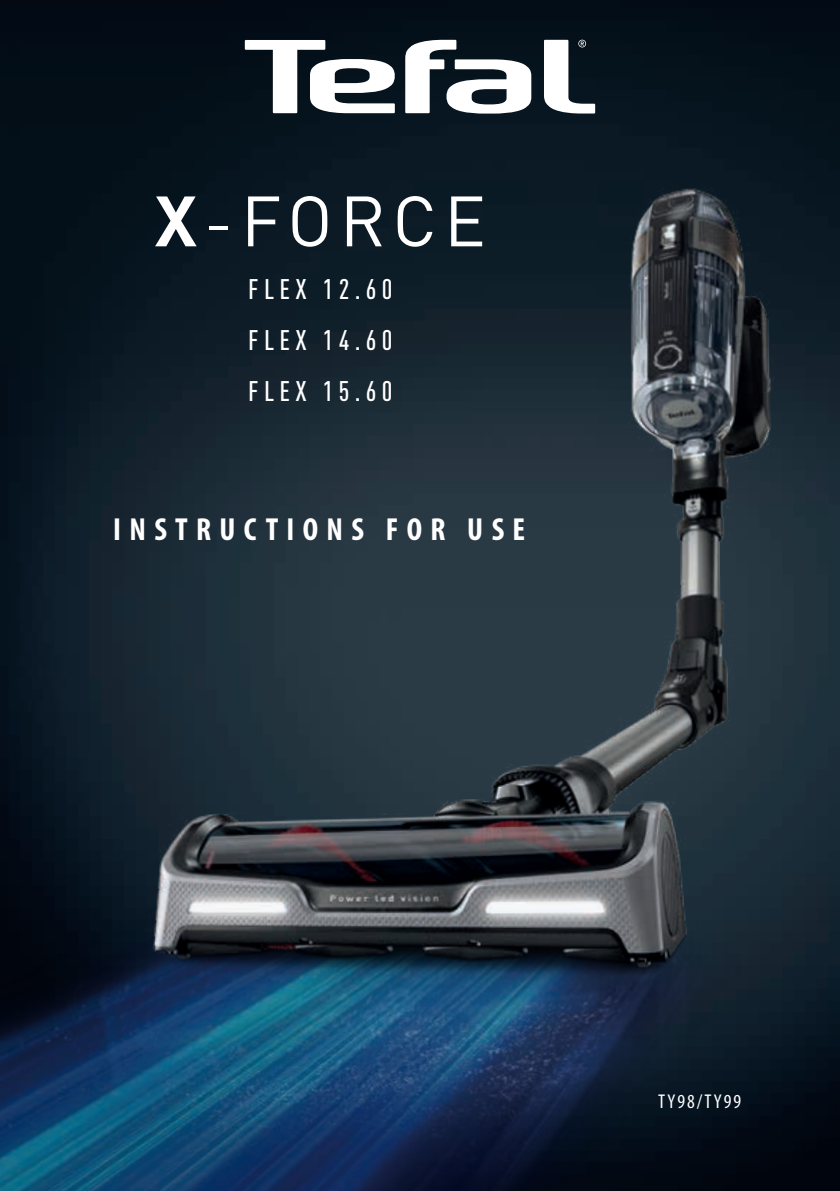
<style>
.page{position:relative;width:840px;height:1191px;background:#fff}
.page>*{position:absolute;margin:0;border:0;box-sizing:border-box;transform-origin:0 0}
.t1{font:70px "DIN Pro";letter-spacing:.095em;color:#fff}
.t2{font:700 condensed 32px "Myriad Pro";letter-spacing:.26em;color:#fff}
.t3{font:500 condensed 28px/50.6px "DIN Pro";letter-spacing:.19em;color:#fff;text-align:justify}
.t4{font:condensed 20px "Myriad Pro";letter-spacing:.1em;color:#fff}
.s1{font-weight:700}
.s2{font-weight:300}
</style>
<div class="page">
<img style="left:0;top:0;width:839px;height:1191px">
<img style="left:127px;top:170px;width:712px;height:840px">
<svg style="left:245px;top:40px;width:150px;height:73px"></svg>
<svg style="left:405px;top:40px;width:126px;height:74px"></svg>
<svg style="left:543px;top:40px;width:52px;height:74px"></svg>
<h1 class="t1" style="left:155px;top:166px;width:332px"><span class="s1">X</span><span class="s2">-</span>FORCE</h1>
<p class="t3" style="left:248px;top:262px;width:146px">FLEX 12.60<br>FLEX 14.60<br>FLEX 15.60</p>
<p class="t2" style="left:113px;top:510px;width:413px">INSTRUCTIONS FOR USE</p>
<p class="t4" style="left:657px;top:1089px;width:85px">TY98/TY99</p>
</div>
